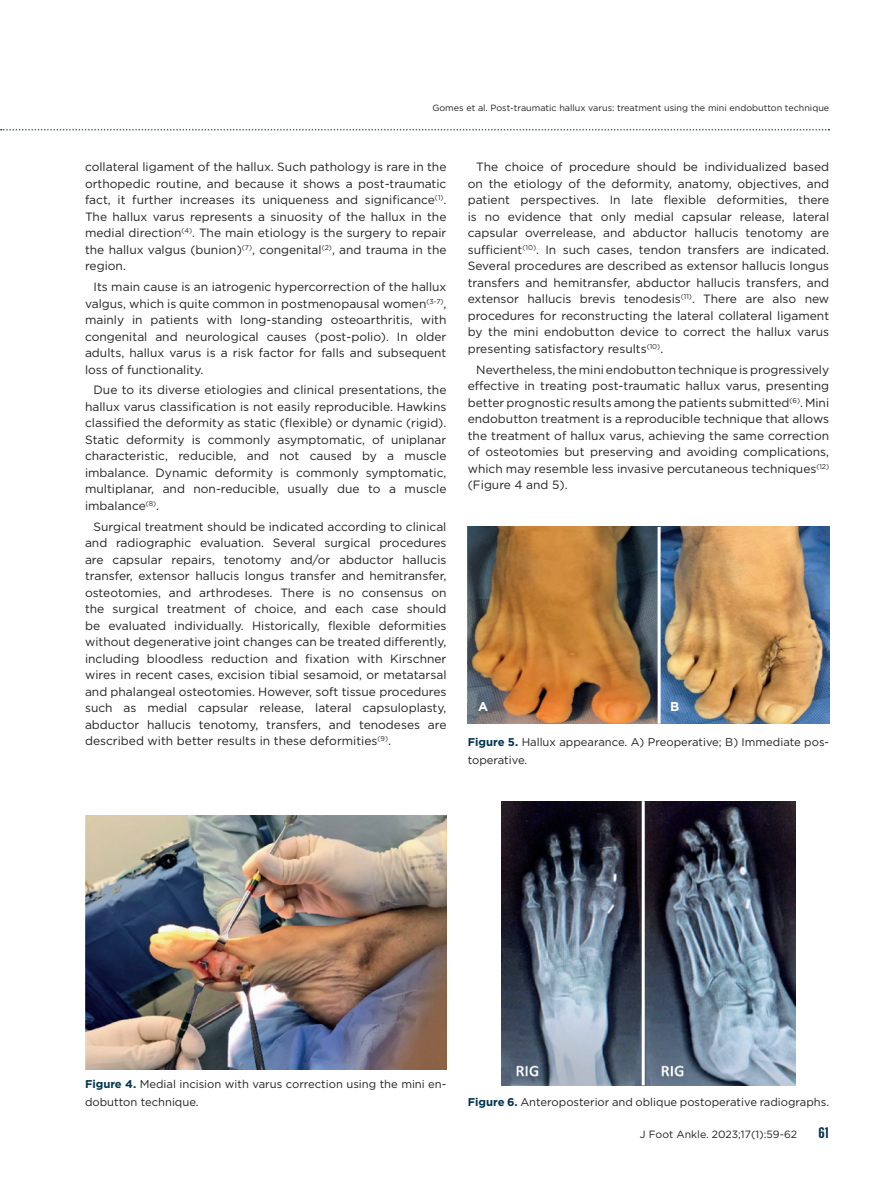
<style>
.page{position:relative;width:893px;height:1191px;background:#fff}
.page>*{position:absolute;margin:0;border:0;box-sizing:border-box;transform-origin:0 0}
.t1{font:600 15px "Flama Cond";color:#01344e}
.t2{font:700 12.75px "Gotham";color:#fff}
.t3{font:12px/16.5px "Gotham";color:#231f20;text-align:justify}
.t4{font:11.25px/18px "Gotham";color:#231f20}
.t5{font:10.5px "Gotham";color:#231f20}
.t6{font:9px "Gotham";color:#231f20}
.s1{font-weight:700;color:#01344e}
</style>
<div class="page">
<svg style="left:1px;top:129px;width:828px;height:1px"></svg>
<img style="left:502px;top:801px;width:293px;height:284px">
<img style="left:85px;top:815px;width:361px;height:254px">
<img style="left:468px;top:527px;width:361px;height:196px">
<hr style="left:658px;top:527px;width:3px;height:196px;background:#fff">
<hr style="left:642px;top:801px;width:3px;height:284px;background:#fff">
<p class="t6" style="left:432px;top:102px;width:398px">Gomes et al. Post-traumatic hallux varus: treatment using the mini endobutton technique</p>
<p class="t3" style="left:85px;top:158px;width:363px">collateral ligament of the hallux. Such pathology is rare in the orthopedic routine, and because it shows a post-traumatic fact, it further increases its uniqueness and significance<sup>(1)</sup>.<br>The hallux varus represents a sinuosity of the hallux in the medial direction<sup>(4)</sup>. The main etiology is the surgery to repair the hallux valgus (bunion)<sup>(7)</sup>, congenital<sup>(2)</sup>, and trauma in the region.</p>
<p class="t3" style="left:85px;top:278px;width:363px;text-indent:9px">Its main cause is an iatrogenic hypercorrection of the hallux valgus, which is quite common in postmenopausal women<sup>(3-7)</sup>, mainly in patients with long-standing osteoarthritis, with congenital and neurological causes (post-polio). In older adults, hallux varus is a risk factor for falls and subsequent loss of functionality.</p>
<p class="t3" style="left:85px;top:381px;width:363px;text-indent:9px">Due to its diverse etiologies and clinical presentations, the hallux varus classification is not easily reproducible. Hawkins classified the deformity as static (flexible) or dynamic (rigid).<br>Static deformity is commonly asymptomatic, of uniplanar characteristic, reducible, and not caused by a muscle imbalance. Dynamic deformity is commonly symptomatic, multiplanar, and non-reducible, usually due to a muscle imbalance<sup>(8)</sup>.</p>
<p class="t3" style="left:85px;top:518px;width:363px;text-indent:9px">Surgical treatment should be indicated according to clinical and radiographic evaluation. Several surgical procedures are capsular repairs, tenotomy and/or abductor hallucis transfer, extensor hallucis longus transfer and hemitransfer, osteotomies, and arthrodeses. There is no consensus on the surgical treatment of choice, and each case should be evaluated individually. Historically, flexible deformities without degenerative joint changes can be treated differently, including bloodless reduction and fixation with Kirschner wires in recent cases, excision tibial sesamoid, or metatarsal and phalangeal osteotomies. However, soft tissue procedures such as medial capsular release, lateral capsuloplasty, abductor hallucis tenotomy, transfers, and tenodeses are described with better results in these deformities<sup>(9)</sup>.</p>
<p class="t3" style="left:468px;top:158px;width:363px;text-indent:9px">The choice of procedure should be individualized based on the etiology of the deformity, anatomy, objectives, and patient perspectives. In late flexible deformities, there is no evidence that only medial capsular release, lateral capsular overrelease, and abductor hallucis tenotomy are sufficient<sup>(10)</sup>. In such cases, tendon transfers are indicated.<br>Several procedures are described as extensor hallucis longus transfers and hemitransfer, abductor hallucis transfers, and extensor hallucis brevis tenodesis<sup>(11)</sup>. There are also new procedures for reconstructing the lateral collateral ligament by the mini endobutton device to correct the hallux varus presenting satisfactory results<sup>(10)</sup>.</p>
<p class="t3" style="left:468px;top:361px;width:363px;text-indent:9px">Nevertheless, the mini endobutton technique is progressively effective in treating post-traumatic hallux varus, presenting better prognostic results among the patients submitted<sup>(6)</sup>. Mini endobutton treatment is a reproducible technique that allows the treatment of hallux varus, achieving the same correction of osteotomies but preserving and avoiding complications, which may resemble less invasive percutaneous techniques<sup>(12) </sup>(Figure 4 and 5).</p>
<p class="t2" style="left:478px;top:698px;width:12px">A</p>
<p class="t2" style="left:670px;top:698px;width:11px">B</p>
<p class="t4" style="left:468px;top:733px;width:363px"><span class="s1">Figure 5.</span> Hallux appearance. A) Preoperative; B) Immediate pos&shy;toperative.</p>
<p class="t4" style="left:85px;top:1074px;width:363px"><span class="s1">Figure 4.</span> Medial incision with varus correction using the mini en&shy;dobutton technique.</p>
<p class="t4" style="left:468px;top:1092px;width:363px"><span class="s1">Figure 6.</span> Anteroposterior and oblique postoperative radiographs.</p>
<p class="t5" style="left:640px;top:1127px;width:159px">J Foot Ankle. 2023;17(1):59-62</p>
<p class="t1" style="left:819px;top:1121px;width:12px">61</p>
</div>
